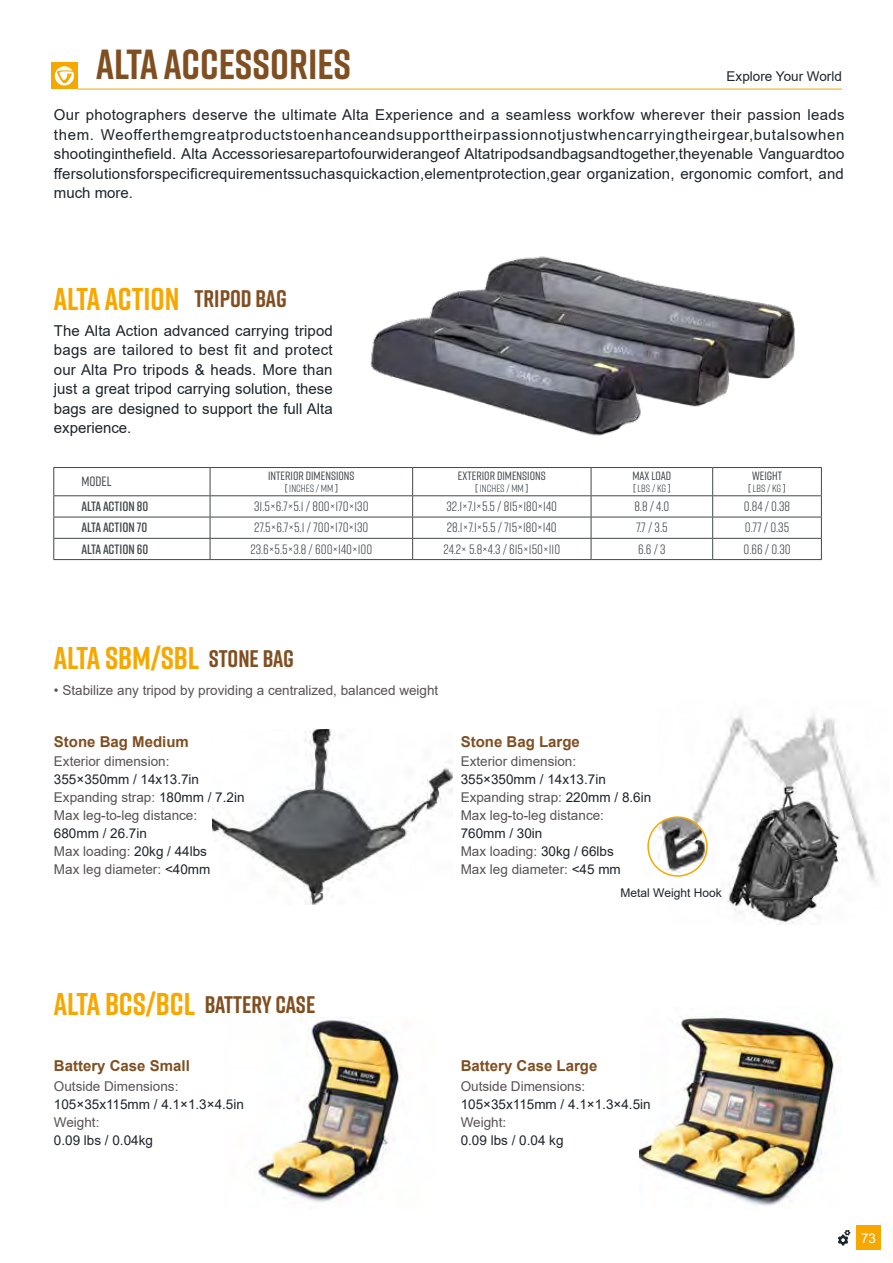
<style>
.page{position:relative;width:893px;height:1263px;background:#fff}
.page>*{position:absolute;margin:0;border:0;box-sizing:border-box;transform-origin:0 0}
.t1{font:700 42px "Rift";color:#804f21}
.t2{font:700 31.5px "Rift";color:#f6a800}
.t3{font:15px/19.5px "Arial";color:#1d242b;text-align:justify}
.t4{font:700 15px "Arial";color:#804f21}
.t5{font:13.5px/18px "Arial";color:#575254}
.t6{font:13.5px "Rift";color:#41474b}
.t7{font:13.5px/18px "Arial";color:#1d242b}
.t8{font:600 13.5px "Rift";color:#41474b}
.t9{font:500 13.5px "Rift";color:#41474b}
.t10{font:13.5px "Arial";color:#fff}
.t11{font:500 12px "Rift";color:#41474b}
.t12{font:12px "Arial";color:#1d242b}
.t13{font:10.5px "Rift";color:#41474b}
.s1{font-size:24px;color:#804f21}
.s2{font-weight:500}
.s3{color:#1d242b}
.s4{color:#575254}
</style>
<div class="page">
<svg style="left:838px;top:1230px;width:12px;height:15px"></svg>
<div style="left:856px;top:1225px;width:25px;height:25px;background:#f6a800"></div>
<div style="left:51px;top:63px;width:27px;height:26px;background:#f6a800"></div>
<hr style="left:78px;top:89px;width:764px;height:1px;background:#f6a800">
<svg style="left:55px;top:66px;width:19px;height:20px"></svg>
<img style="left:212px;top:729px;width:240px;height:176px">
<img style="left:658px;top:714px;width:219px;height:209px">
<img style="left:258px;top:1017px;width:141px;height:186px">
<hr style="left:53px;top:467px;width:157px;height:1px;background:#41474b">
<hr style="left:210px;top:467px;width:203px;height:1px;background:#41474b">
<hr style="left:413px;top:467px;width:178px;height:1px;background:#41474b">
<hr style="left:591px;top:467px;width:122px;height:1px;background:#41474b">
<hr style="left:713px;top:467px;width:109px;height:1px;background:#41474b">
<hr style="left:53px;top:495px;width:157px;height:1px;background:#41474b">
<hr style="left:210px;top:495px;width:203px;height:1px;background:#41474b">
<hr style="left:413px;top:495px;width:178px;height:1px;background:#41474b">
<hr style="left:591px;top:495px;width:122px;height:1px;background:#41474b">
<hr style="left:713px;top:495px;width:109px;height:1px;background:#41474b">
<hr style="left:53px;top:517px;width:157px;height:1px;background:#41474b">
<hr style="left:210px;top:517px;width:203px;height:1px;background:#41474b">
<hr style="left:413px;top:517px;width:178px;height:1px;background:#41474b">
<hr style="left:591px;top:517px;width:122px;height:1px;background:#41474b">
<hr style="left:713px;top:517px;width:109px;height:1px;background:#41474b">
<hr style="left:53px;top:538px;width:157px;height:1px;background:#41474b">
<svg style="left:53px;top:468px;width:1px;height:91px"></svg>
<hr style="left:210px;top:538px;width:203px;height:1px;background:#41474b">
<svg style="left:210px;top:468px;width:1px;height:91px"></svg>
<hr style="left:413px;top:538px;width:178px;height:1px;background:#41474b">
<svg style="left:412px;top:468px;width:1px;height:91px"></svg>
<hr style="left:591px;top:538px;width:122px;height:1px;background:#41474b">
<svg style="left:591px;top:468px;width:1px;height:91px"></svg>
<hr style="left:713px;top:538px;width:109px;height:1px;background:#41474b">
<svg style="left:712px;top:468px;width:1px;height:91px"></svg>
<svg style="left:821px;top:468px;width:1px;height:91px"></svg>
<hr style="left:53px;top:559px;width:157px;height:1px;background:#41474b">
<hr style="left:210px;top:559px;width:203px;height:1px;background:#41474b">
<hr style="left:413px;top:559px;width:178px;height:1px;background:#41474b">
<hr style="left:591px;top:559px;width:122px;height:1px;background:#41474b">
<hr style="left:713px;top:559px;width:109px;height:1px;background:#41474b">
<img style="left:370px;top:256px;width:425px;height:180px">
<img style="left:640px;top:1016px;width:197px;height:190px">
<img style="left:648px;top:817px;width:59px;height:59px;border-radius:29px">
<div style="left:647px;top:816px;width:61px;height:61px;border:2px solid #f6a800;border-radius:50%"></div>
<h1 class="t1" style="left:96px;top:34px;width:256px">ALTA ACCESSORIES</h1>
<p class="t7" style="left:727px;top:67px;width:117px">Explore Your World</p>
<p class="t3" style="left:54px;top:105px;width:792px">Our photographers deserve the ultimate Alta Experience and a seamless workfow wherever their passion leads them. Weofferthemgreatproductstoenhanceandsupporttheirpassionnotjustwhencarryingtheirgear,butalsowhen shootinginthefield. Alta Accessoriesarepartofourwiderangeof Altatripodsandbagsandtogether,theyenable Vanguardtoo ffersolutionsforspecificrequirementssuchasquickaction,elementprotection,gear organization, ergonomic comfort, and much more.</p>
<h2 class="t2" style="left:54px;top:276px;width:234px">ALTA ACTION <span class="s1">TRIPOD BAG</span></h2>
<p class="t3" style="left:54px;top:320px;width:280px">The Alta Action advanced carrying tripod bags are tailored to best fit and protect our Alta Pro tripods &amp; heads. More than just a great tripod carrying solution, these bags are designed to support the full Alta experience.</p>
<p class="t9" style="left:81px;top:472px;width:32px">MODEL</p>
<p class="t11" style="left:268px;top:467px;width:88px">INTERIOR DIMENSIONS</p>
<p class="t13" style="left:285px;top:481px;width:55px"><span class="s2">[</span> INCHES / MM <span class="s2">]</span></p>
<p class="t11" style="left:458px;top:467px;width:89px">EXTERIOR DIMENSIONS</p>
<p class="t13" style="left:475px;top:481px;width:55px"><span class="s2">[</span> INCHES / MM <span class="s2">]</span></p>
<p class="t11" style="left:632px;top:467px;width:40px">MAX LOAD</p>
<p class="t13" style="left:633px;top:481px;width:39px"><span class="s2">[</span> LBS / KG <span class="s2">]</span></p>
<p class="t11" style="left:752px;top:467px;width:32px">WEIGHT</p>
<p class="t13" style="left:748px;top:481px;width:39px"><span class="s2">[</span> LBS / KG <span class="s2">]</span></p>
<p class="t8" style="left:81px;top:497px;width:68px">ALTA ACTION 80</p>
<p class="t6" style="left:254px;top:497px;width:116px">31.5×6.7×5.1 / 800×170×130</p>
<p class="t6" style="left:447px;top:497px;width:112px">32.1×7.1×5.5 / 815×180×140</p>
<p class="t6" style="left:634px;top:497px;width:36px">8.8 / 4.0</p>
<p class="t6" style="left:744px;top:497px;width:48px">0.84 / 0.38</p>
<p class="t8" style="left:81px;top:518px;width:68px">ALTA ACTION 70</p>
<p class="t6" style="left:254px;top:518px;width:116px">27.5×6.7×5.1 / 700×170×130</p>
<p class="t6" style="left:447px;top:518px;width:111px">28.1×7.1×5.5 / 715×180×140</p>
<p class="t6" style="left:636px;top:518px;width:33px">7.7 / 3.5</p>
<p class="t6" style="left:745px;top:518px;width:46px">0.77 / 0.35</p>
<p class="t8" style="left:81px;top:539px;width:69px">ALTA ACTION 60</p>
<p class="t6" style="left:250px;top:539px;width:123px">23.6×5.5×3.8 / 600×140×100</p>
<p class="t6" style="left:443px;top:539px;width:118px">24.2× 5.8×4.3 / 615×150×110</p>
<p class="t6" style="left:638px;top:539px;width:29px">6.6 / 3</p>
<p class="t6" style="left:743px;top:539px;width:49px">0.66 / 0.30</p>
<h2 class="t2" style="left:54px;top:636px;width:242px">ALTA SBM/SBL <span class="s1">STONE BAG</span></h2>
<p class="t5" style="left:54px;top:682px;width:386px">• Stabilize any tripod by providing a centralized, balanced weight</p>
<p class="t4" style="left:54px;top:731px;width:137px">Stone Bag Medium</p>
<p class="t4" style="left:461px;top:731px;width:121px">Stone Bag Large</p>
<p class="t5" style="left:54px;top:752px;width:117px">Exterior dimension:</p>
<p class="t5" style="left:54px;top:770px;width:192px"><span class="s3">355×350mm / 14x13.7in<br></span>Expanding strap: <span class="s3">180mm / 7.2in<br></span>Max leg-to-leg distance:</p>
<p class="t7" style="left:54px;top:824px;width:158px">680mm / 26.7in<br><span class="s4">Max loading:</span> 20kg / 44lbs<br><span class="s4">Max leg diameter:</span> &lt;40mm</p>
<p class="t5" style="left:461px;top:752px;width:117px">Exterior dimension:</p>
<p class="t5" style="left:461px;top:770px;width:192px"><span class="s3">355×350mm / 14x13.7in<br></span>Expanding strap: <span class="s3">220mm / 8.6in<br></span>Max leg-to-leg distance:</p>
<p class="t5" style="left:461px;top:824px;width:162px"><span class="s3">760mm / 30in<br></span>Max loading: <span class="s3">30kg / 66lbs<br></span>Max leg diameter: <span class="s3">&lt;45 mm</span></p>
<p class="t12" style="left:621px;top:885px;width:103px">Metal Weight Hook</p>
<h2 class="t2" style="left:54px;top:981px;width:263px">ALTA BCS/BCL <span class="s1">BATTERY CASE</span></h2>
<p class="t4" style="left:54px;top:1055px;width:137px">Battery Case Small</p>
<p class="t5" style="left:54px;top:1077px;width:126px">Outside Dimensions:</p>
<p class="t7" style="left:54px;top:1095px;width:192px">105×35x115mm / 4.1×1.3×4.5in</p>
<p class="t5" style="left:54px;top:1113px;width:47px">Weight:</p>
<p class="t7" style="left:54px;top:1131px;width:101px">0.09 lbs / 0.04kg</p>
<p class="t4" style="left:461px;top:1055px;width:138px">Battery Case Large</p>
<p class="t5" style="left:461px;top:1077px;width:126px">Outside Dimensions:</p>
<p class="t7" style="left:461px;top:1095px;width:192px">105×35x115mm / 4.1×1.3×4.5in</p>
<p class="t5" style="left:461px;top:1113px;width:47px">Weight:</p>
<p class="t7" style="left:461px;top:1131px;width:104px">0.09 lbs / 0.04 kg</p>
<p class="t10" style="left:861px;top:1229px;width:17px">73</p>
</div>
